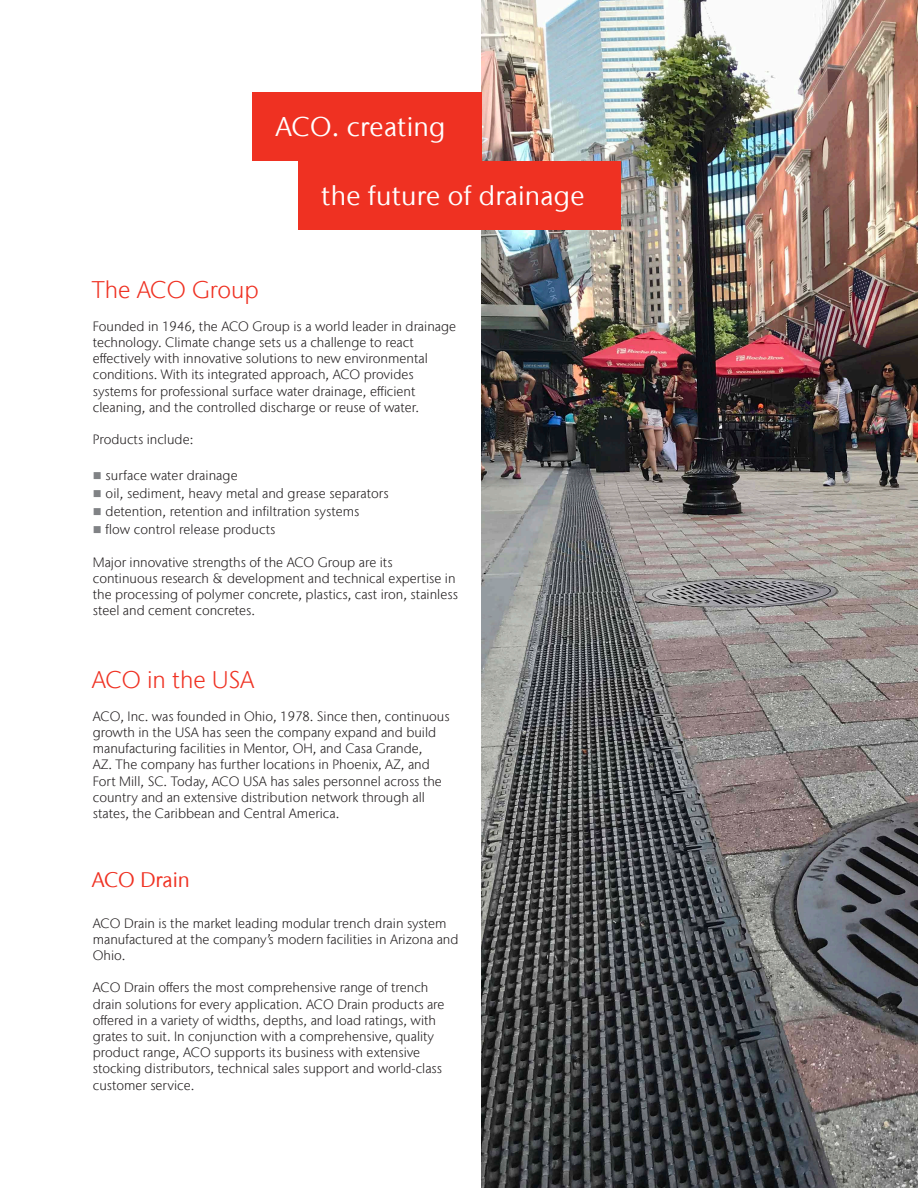
<style>
.page{position:relative;width:918px;height:1188px;background:#fff}
.page>*{position:absolute;margin:0;border:0;box-sizing:border-box;transform-origin:0 0}
.Sec_Red_Cluster_Text{font:27px "Stone Sans IIITC Com";letter-spacing:.01em;color:#fff}
.Header_02{font:300 24px "Stone Sans IIITC Com";color:#ef3122}
.t1{font:21px "Stone Sans IIITC Com";color:#ef3122}
.t2{font:300 13.5px/16.2px "Stone Sans IIITC Com";color:#231f20}
</style>
<div class="page">
<img style="left:482px;top:0;width:436px;height:1188px">
<div style="left:252px;top:92px;width:230px;height:69px;background:#ef3122"></div>
<div style="left:298px;top:161px;width:323px;height:69px;background:#ef3122"></div>
<p class="Sec_Red_Cluster_Text" style="left:275px;top:110px;width:172px">ACO. creating</p>
<p class="Header_02" style="left:92px;top:275px;width:169px">The ACO Group</p>
<p class="Sec_Red_Cluster_Text" style="left:321px;top:178px;width:265px">the future of drainage</p>
<p class="t2" style="left:93px;top:318px;width:365px">Founded in 1946, the ACO Group is a world leader in drainage technology. Climate change sets us a challenge to react effectively with innovative solutions to new environmental conditions. With its integrated approach, ACO provides systems for professional surface water drainage, efficient cleaning, and the controlled discharge or reuse of water.</p>
<p class="t2" style="left:93px;top:431px;width:102px">Products include:</p>
<p class="t2" style="left:106px;top:467px;width:134px">surface water drainage</p>
<p class="t2" style="left:106px;top:485px;width:285px">oil, sediment, heavy metal and grease separators</p>
<p class="t2" style="left:106px;top:503px;width:255px">detention, retention and infiltration systems</p>
<p class="t2" style="left:106px;top:521px;width:171px">flow control release products</p>
<p class="t2" style="left:93px;top:554px;width:367px">Major innovative strengths of the ACO Group are its continuous research &amp; development and technical expertise in the processing of polymer concrete, plastics, cast iron, stainless steel and cement concretes.</p>
<p class="Header_02" style="left:92px;top:665px;width:164px">ACO in the USA</p>
<p class="t2" style="left:93px;top:708px;width:358px">ACO, Inc. was founded in Ohio, 1978. Since then, continuous growth in the USA has seen the company expand and build manufacturing facilities in Mentor, OH, and Casa Grande,<br>AZ. The company has further locations in Phoenix, AZ, and Fort Mill, SC. Today, ACO USA has sales personnel across the country and an extensive distribution network through all states, the Caribbean and Central America.</p>
<p class="t1" style="left:92px;top:867px;width:100px">ACO Drain</p>
<p class="t2" style="left:93px;top:915px;width:367px">ACO Drain is the market leading modular trench drain system manufactured at the company’s modern facilities in Arizona and<br>Ohio.</p>
<p class="t2" style="left:93px;top:979px;width:353px">ACO Drain offers the most comprehensive range of trench drain solutions for every application. ACO Drain products are offered in a variety of widths, depths, and load ratings, with grates to suit. In conjunction with a comprehensive, quality product range, ACO supports its business with extensive stocking distributors, technical sales support and world-class customer service.</p>
</div>
